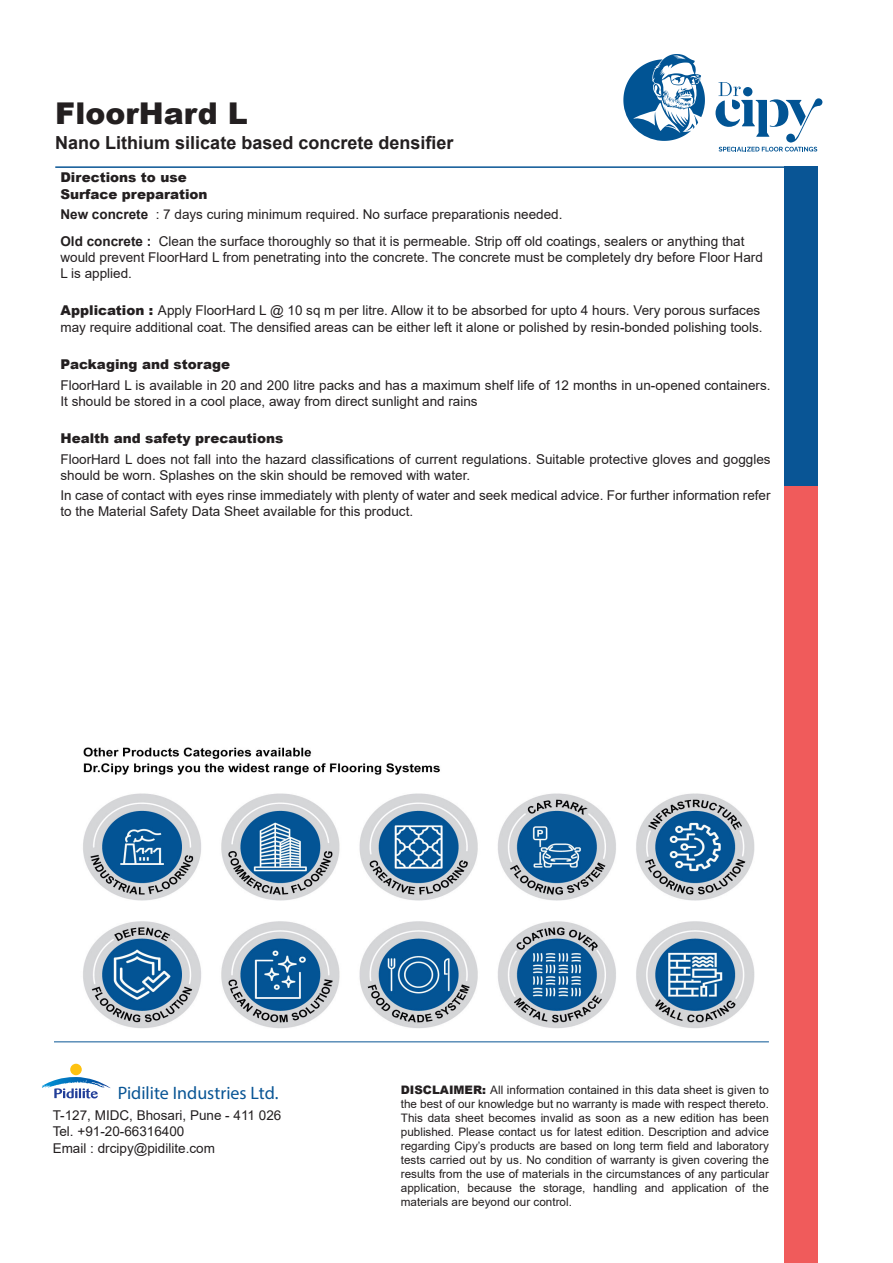
<style>
.page{position:relative;width:893px;height:1263px;background:#fff}
.page>*{position:absolute;margin:0;border:0;box-sizing:border-box;transform-origin:0 0}
.Main_Product_Name{font:900 30px "Arial";color:#231f20}
.Product_Genric_Name{font:700 18px "Arial";color:#231f20}
.t1{font:18px "Myriad Pro";color:#095595}
.Normal_Para{font:13.5px/16.2px "Arial";color:#231f20}
.Heding_2{font:13.5px/16.2px "Arial";color:#231f20}
.Heding_2-2{font:900 13.5px/16.2px "Arial";color:#231f20}
.t2{font:11.7px/14.1px "Arial";color:#231f20;text-align:justify}
.s1{font-weight:700}
.s2{font-weight:900}
</style>
<div class="page">
<svg style="left:715px;top:82px;width:107px;height:69px"></svg>
<svg style="left:623px;top:54px;width:82px;height:87px"></svg>
<div style="left:70px;top:1064px;width:12px;height:11px;background:#fec210;border-radius:50%"></div>
<img style="left:42px;top:1077px;width:33px;height:11px">
<svg style="left:54px;top:1088px;width:44px;height:10px"></svg>
<hr style="left:54px;top:1041px;width:715px;height:1px;background:#095595">
<img style="left:83px;top:747px;width:672px;height:281px">
<div style="left:784px;top:166px;width:34px;height:401px;background:#095595"></div>
<div style="left:784px;top:487px;width:34px;height:776px;background:#f05b5b"></div>
<hr style="left:55px;top:166px;width:761px;height:2px;background:#095595">
<p class="Main_Product_Name" style="left:55px;top:91px;width:194px">FloorHard L</p>
<p class="Product_Genric_Name" style="left:55px;top:130px;width:400px">Nano Lithium silicate based concrete densifier</p>
<p class="Heding_2-2" style="left:60px;top:169px;width:149px">Directions to use<br>Surface preparation</p>
<p class="Normal_Para" style="left:60px;top:206px;width:503px"><span class="s1">New concrete</span> : 7 days curing minimum required. No surface preparationis needed.</p>
<p class="Normal_Para" style="left:60px;top:233px;width:704px"><span class="s1">Old concrete :</span> Clean the surface thoroughly so that it is permeable. Strip off old coatings, sealers or anything that would prevent FloorHard L from penetrating into the concrete. The concrete must be completely dry before Floor Hard<br>L is applied.</p>
<p class="Heding_2" style="left:60px;top:302px;width:704px"><span class="s2">Application :</span> Apply FloorHard L @ 10 sq m per litre. Allow it to be absorbed for upto 4 hours. Very porous surfaces may require additional coat. The densified areas can be either left it alone or polished by resin-bonded polishing tools.</p>
<p class="Heding_2-2" style="left:60px;top:356px;width:171px">Packaging and storage</p>
<p class="Normal_Para" style="left:60px;top:377px;width:712px">FloorHard L is available in 20 and 200 litre packs and has a maximum shelf life of 12 months in un-opened containers.<br>It should be stored in a cool place, away from direct sunlight and rains</p>
<p class="Heding_2-2" style="left:60px;top:430px;width:224px">Health and safety precautions</p>
<p class="Normal_Para" style="left:60px;top:451px;width:712px">FloorHard L does not fall into the hazard classifications of current regulations. Suitable protective gloves and goggles should be worn. Splashes on the skin should be removed with water.</p>
<p class="Normal_Para" style="left:60px;top:487px;width:712px">In case of contact with eyes rinse immediately with plenty of water and seek medical advice. For further information refer to the Material Safety Data Sheet available for this product.</p>
<h2 class="t1" style="left:118px;top:1082px;width:162px">Pidilite Industries Ltd.</h2>
<p class="t2" style="left:401px;top:1082px;width:370px"><span class="s2">DISCLAIMER:</span> All information contained in this data sheet is given to the best of our knowledge but no warranty is made with respect thereto.<br>This data sheet becomes invalid as soon as a new edition has been published. Please contact us for latest edition. Description and advice regarding Cipy’s products are based on long term field and laboratory tests carried out by us. No condition of warranty is given covering the results from the use of materials in the circumstances of any particular application, because the storage, handling and application of the materials are beyond our control.</p>
<p class="Normal_Para" style="left:53px;top:1107px;width:230px">T-127, MIDC, Bhosari, Pune - 411 026<br>Tel. +91-20-66316400<br>Email : drcipy@pidilite.com</p>
</div>
